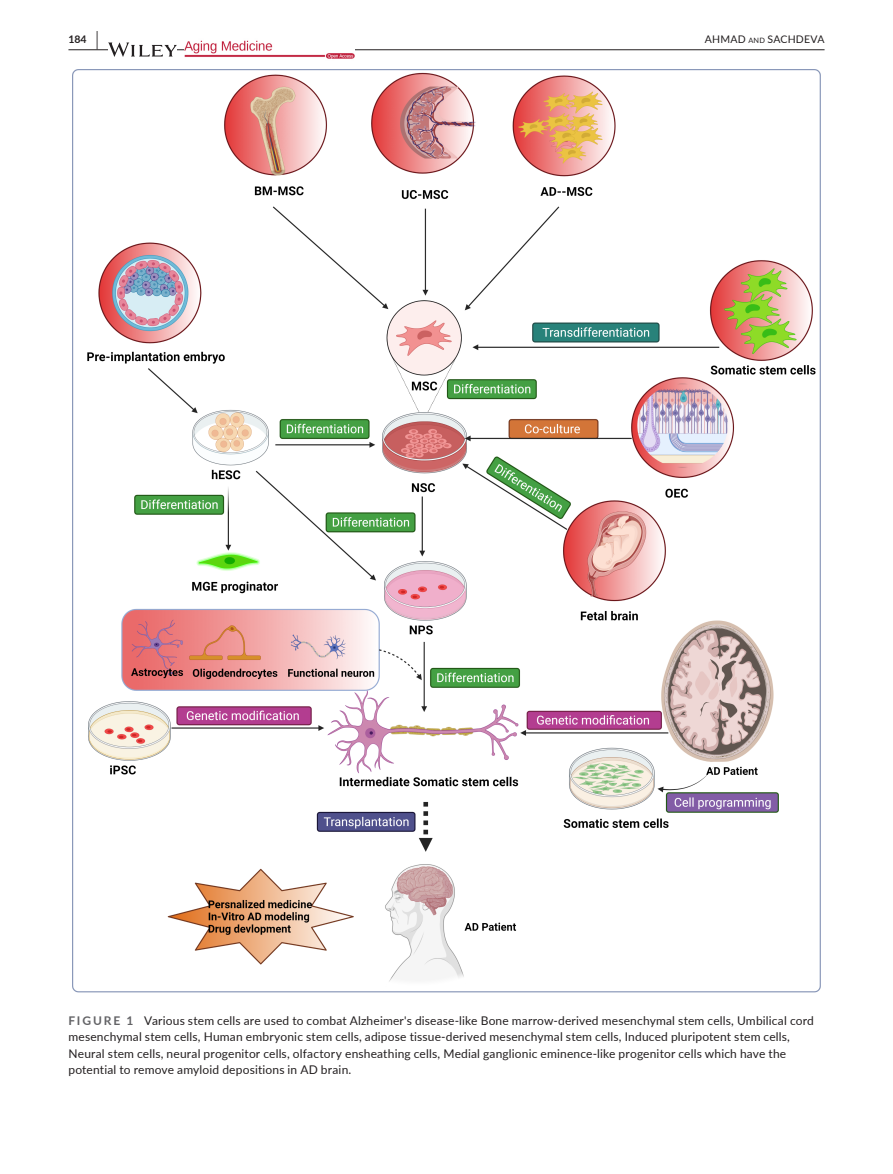
<style>
.page{position:relative;width:893px;height:1174px;background:#fff}
.page>*{position:absolute;margin:0;border:0;box-sizing:border-box;transform-origin:0 0}
.t1{font:12px/16.5px "Lato";letter-spacing:.015em;color:#231f20}
.t2{font:10.5px "Lato";letter-spacing:.015em;color:#231f20}
.t3{font:700 10.5px "Lato";color:#231f20}
.s1{font-size:19.5px}
.s2{font-size:7.35px}
.s3{font-weight:700;color:#636366}
</style>
<div class="page">
<hr style="left:68px;top:49px;width:756px;height:1px;background:#231f20">
<svg style="left:108px;top:42px;width:69px;height:15px"></svg>
<img style="left:185px;top:40px;width:170px;height:19px">
<img style="left:72px;top:69px;width:749px;height:923px">
<p class="t3" style="left:68px;top:31px;width:31px">184 <span class="s1">|</span></p>
<p class="t2" style="left:705px;top:31px;width:121px">AHMAD <span class="s2">and</span> SACHDEVA</p>
<p class="t1" style="left:68px;top:1011px;width:747px"><span class="s3">FIGURE 1</span> Various stem cells are used to combat Alzheimer's disease-like Bone marrow-derived mesenchymal stem cells, Umbilical cord mesenchymal stem cells, Human embryonic stem cells, adipose tissue-derived mesenchymal stem cells, Induced pluripotent stem cells, Neural stem cells, neural progenitor cells, olfactory ensheathing cells, Medial ganglionic eminence-like progenitor cells which have the potential to remove amyloid depositions in AD brain.</p>
</div>
